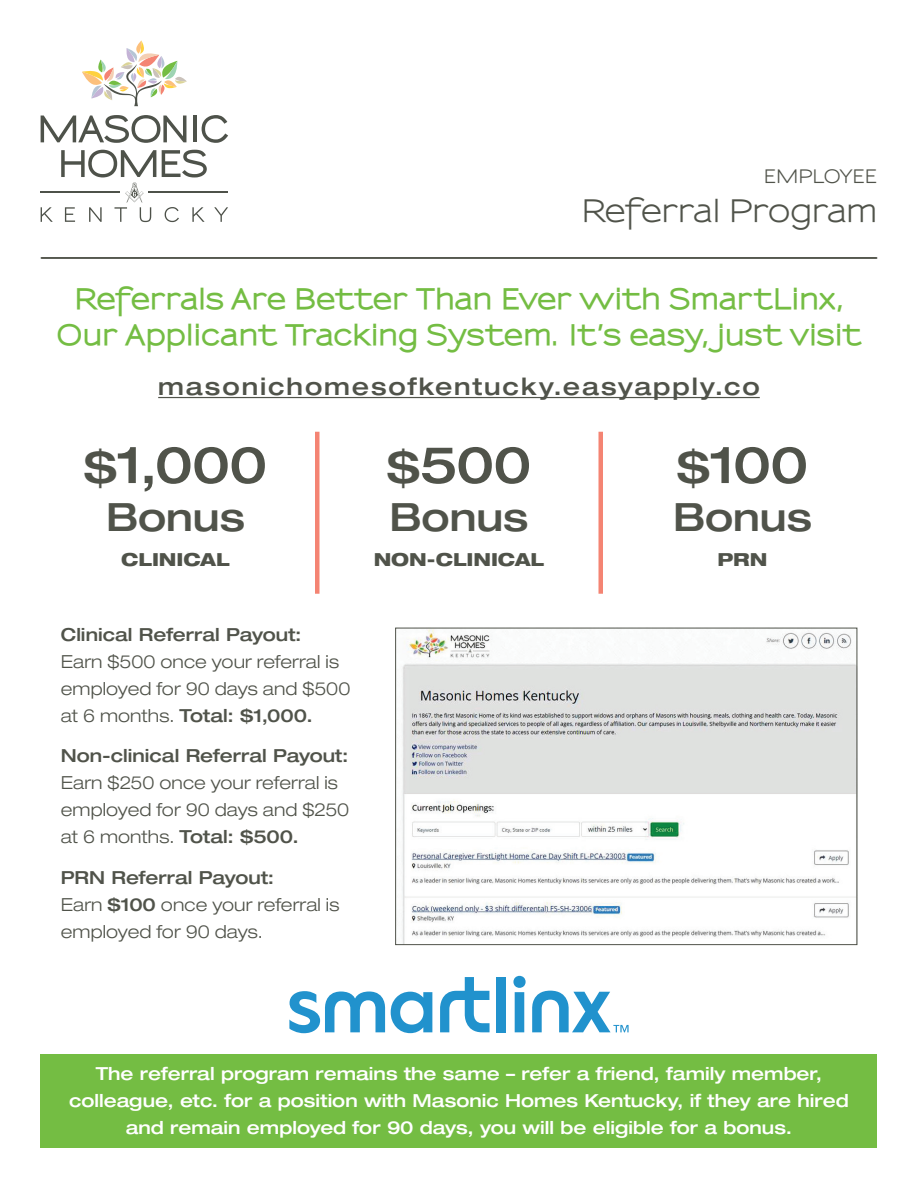
<style>
.page{position:relative;width:918px;height:1188px;background:#fff}
.page>*{position:absolute;margin:0;border:0;box-sizing:border-box;transform-origin:0 0}
.t1{font:500 expanded 51px "Helvetica Neue LT Std";letter-spacing:-.01em;color:#50534a}
.t2{font:500 expanded 39px "Helvetica Neue LT Std";color:#50534a}
.t3{font:700 30px "Sansumi";letter-spacing:-.02em;color:#50534a}
.t4{font:800 27px/36px "Sansumi";letter-spacing:.015em;color:#74bd43;text-align:center}
.t5{font:500 expanded 24px "Helvetica Neue LT Std";letter-spacing:.08em;color:#50534a}
.t6{font:300 expanded 18px/27px "Helvetica Neue LT Std";letter-spacing:.005em;color:#50534a}
.t7{font:500 expanded 18px/27px "Helvetica Neue LT Std";color:#fff;text-align:center}
.t8{font:500 expanded 18px "Helvetica Neue LT Std";color:#50534a}
.t9{font:800 expanded 18px "Helvetica Neue LT Std";letter-spacing:-.005em;color:#50534a}
.t10{font:700 18px "Sansumi";letter-spacing:-.04em;color:#50534a}
.s1{font-size:45px}
.s2{font-weight:500}
</style>
<div class="page">
<hr style="left:41px;top:257px;width:836px;height:2px;background:#50534a">
<hr style="left:148px;top:192px;width:80px;height:1px;background:#4e524a">
<svg style="left:82px;top:40px;width:105px;height:66px"></svg>
<svg style="left:41px;top:207px;width:12px;height:15px"></svg>
<svg style="left:165px;top:207px;width:14px;height:15px"></svg>
<svg style="left:192px;top:207px;width:13px;height:15px"></svg>
<svg style="left:214px;top:207px;width:14px;height:15px"></svg>
<svg style="left:41px;top:115px;width:145px;height:28px"></svg>
<hr style="left:193px;top:116px;width:4px;height:26px;background:#4e524a">
<svg style="left:202px;top:115px;width:26px;height:28px"></svg>
<svg style="left:61px;top:150px;width:95px;height:72px"></svg>
<svg style="left:162px;top:150px;width:45px;height:27px"></svg>
<hr style="left:40px;top:192px;width:80px;height:1px;background:#4e524a">
<hr style="left:158px;top:397px;width:602px;height:1px;background:#50534a">
<div style="left:40px;top:1054px;width:838px;height:94px;background:#74bd43"></div>
<div style="left:497px;top:977px;width:9px;height:55px;background:#2192cd"></div>
<svg style="left:289px;top:991px;width:143px;height:42px"></svg>
<svg style="left:440px;top:977px;width:50px;height:55px"></svg>
<svg style="left:513px;top:976px;width:116px;height:56px"></svg>
<div style="left:315px;top:432px;width:5px;height:162px;background:#f48473"></div>
<div style="left:598px;top:432px;width:5px;height:162px;background:#f48473"></div>
<img style="left:402px;top:630px;width:453px;height:313px">
<div style="left:395px;top:628px;width:462px;height:317px;border:1px solid #50534a"></div>
<p class="t10" style="left:763px;top:166px;width:116px">EMPLOYEE</p>
<h3 class="t3" style="left:581px;top:194px;width:298px">Referral Program</h3>
<h3 class="t4" style="left:57px;top:282px;width:806px">Referrals Are Better Than Ever with SmartLinx,<br>Our Applicant Tracking System. It’s easy, just visit</h3>
<h3 class="t5" style="left:158px;top:372px;width:603px">masonichomesofkentucky.easyapply.co</h3>
<h1 class="t1" style="left:84px;top:433px;width:185px"><span class="s1">$</span>1,000</h1>
<h2 class="t2" style="left:106px;top:493px;width:140px">Bonus</h2>
<p class="t9" style="left:121px;top:548px;width:110px">CLINICAL</p>
<p class="t8" style="left:61px;top:623px;width:242px">Clinical Referral Payout:</p>
<p class="t6" style="left:61px;top:648px;width:291px">Earn $500 once your referral is employed for 90 days and $500 at 6 months. <span class="s2">Total: $1,000.</span></p>
<p class="t8" style="left:61px;top:744px;width:289px">Non-clinical Referral Payout:</p>
<p class="t6" style="left:61px;top:769px;width:290px">Earn $250 once your referral is employed for 90 days and $250 at 6 months. <span class="s2">Total: $500.</span></p>
<p class="t6" style="left:61px;top:864px;width:280px"><span class="s2">PRN Referral Payout:<br></span>Earn <span class="s2">$100</span> once your referral is employed for 90 days.</p>
<h1 class="t1" style="left:387px;top:433px;width:146px"><span class="s1">$</span>500</h1>
<h2 class="t2" style="left:390px;top:493px;width:140px">Bonus</h2>
<p class="t9" style="left:374px;top:548px;width:172px">NON-CLINICAL</p>
<h1 class="t1" style="left:677px;top:433px;width:133px"><span class="s1">$</span>100</h1>
<h2 class="t2" style="left:673px;top:493px;width:140px">Bonus</h2>
<p class="t9" style="left:717px;top:548px;width:52px">PRN</p>
<p class="t7" style="left:69px;top:1060px;width:781px">The referral program remains the same – refer a friend, family member, colleague, etc. for a position with Masonic Homes Kentucky, if they are hired and remain employed for 90 days, you will be eligible for a bonus.</p>
</div>
